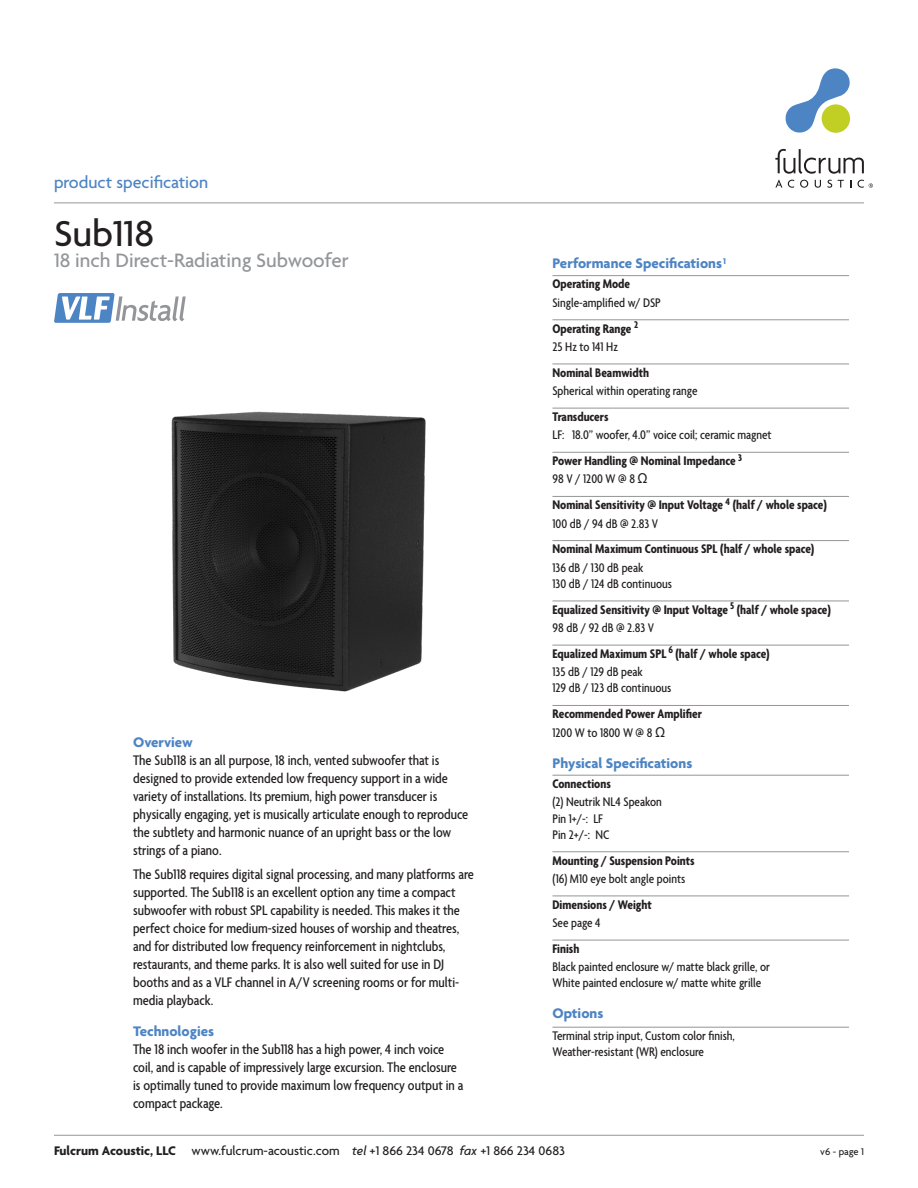
<style>
.page{position:relative;width:918px;height:1188px;background:#fff}
.page>*{position:absolute;margin:0;border:0;box-sizing:border-box;transform-origin:0 0}
.t1{font:500 39px "Agenda";color:#231f20}
.t2{font:500 21px "Agenda";color:#939598}
.t3{font:500 18px "Agenda";color:#4d84c4}
.body{font:500 condensed 15px/18px "Agenda";color:#231f20}
.blue_head{font:700 15px "Agenda";color:#4d84c4}
.data{font:500 condensed 13.5px/16.2px "Agenda";color:#231f20}
.data_head{font:700 condensed 13.5px "Agenda";color:#231f20}
.t4{font:500 13.5px "Agenda";color:#231f20}
.options_head{font:500 condensed 13.5px/16.2px "Agenda";color:#231f20}
.t5{font:500 10.5px "Agenda";letter-spacing:-.005em;color:#231f20}
.s1{font-family:"Arial";font-weight:400;font-stretch:normal}
.s2{font-weight:700}
.s3{font-style:italic}
</style>
<div class="page">
<svg style="left:785px;top:68px;width:65px;height:65px"></svg>
<svg style="left:775px;top:149px;width:89px;height:25px"></svg>
<svg style="left:775px;top:180px;width:7px;height:8px"></svg>
<svg style="left:788px;top:180px;width:6px;height:8px"></svg>
<svg style="left:800px;top:180px;width:8px;height:8px"></svg>
<svg style="left:815px;top:180px;width:6px;height:8px"></svg>
<svg style="left:827px;top:180px;width:5px;height:8px"></svg>
<svg style="left:838px;top:180px;width:6px;height:8px"></svg>
<svg style="left:858px;top:180px;width:15px;height:8px"></svg>
<hr style="left:54px;top:1135px;width:810px;height:1px;background:#939598">
<hr style="left:54px;top:202px;width:810px;height:1px;background:#939598">
<hr style="left:552px;top:275px;width:297px;height:1px;background:#939598">
<hr style="left:552px;top:319px;width:297px;height:1px;background:#939598">
<hr style="left:552px;top:364px;width:297px;height:1px;background:#939598">
<hr style="left:552px;top:408px;width:297px;height:1px;background:#939598">
<hr style="left:552px;top:452px;width:297px;height:1px;background:#939598">
<hr style="left:552px;top:496px;width:297px;height:1px;background:#939598">
<hr style="left:552px;top:540px;width:297px;height:1px;background:#939598">
<hr style="left:552px;top:601px;width:297px;height:1px;background:#939598">
<hr style="left:552px;top:645px;width:297px;height:1px;background:#939598">
<hr style="left:552px;top:705px;width:297px;height:1px;background:#939598">
<hr style="left:552px;top:775px;width:297px;height:1px;background:#939598">
<hr style="left:552px;top:851px;width:297px;height:1px;background:#939598">
<hr style="left:552px;top:896px;width:297px;height:1px;background:#939598">
<hr style="left:552px;top:940px;width:297px;height:1px;background:#939598">
<hr style="left:552px;top:1027px;width:297px;height:1px;background:#939598">
<img style="left:171px;top:411px;width:255px;height:281px">
<svg style="left:54px;top:293px;width:132px;height:30px"></svg>
<p class="t3" style="left:54px;top:172px;width:156px">product specification</p>
<p class="t1" style="left:54px;top:212px;width:102px">Sub118</p>
<p class="t2" style="left:54px;top:249px;width:296px">18 inch Direct-Radiating Subwoofer</p>
<p class="blue_head" style="left:133px;top:735px;width:61px">Overview</p>
<p class="body" style="left:133px;top:753px;width:337px">The Sub118 is an all purpose, 18 inch, vented subwoofer that is designed to provide extended low frequency support in a wide variety of installations. Its premium, high power transducer is physically engaging, yet is musically articulate enough to reproduce the subtlety and harmonic nuance of an upright bass or the low strings of a piano.</p>
<p class="body" style="left:133px;top:866px;width:342px">The Sub118 requires digital signal processing, and many platforms are supported. The Sub118 is an excellent option any time a compact subwoofer with robust SPL capability is needed. This makes it the perfect choice for medium-sized houses of worship and theatres, and for distributed low frequency reinforcement in nightclubs, restaurants, and theme parks. It is also well suited for use in DJ booths and as a VLF channel in A/V screening rooms or for multi&shy;media playback.</p>
<p class="blue_head" style="left:133px;top:1023px;width:82px">Technologies</p>
<p class="body" style="left:133px;top:1041px;width:332px">The 18 inch woofer in the Sub118 has a high power, 4 inch voice coil, and is capable of impressively large excursion. The enclosure is optimally tuned to provide maximum low frequency output in a compact package.</p>
<p class="blue_head" style="left:552px;top:255px;width:175px">Performance Specifications<sup>1</sup></p>
<p class="data_head" style="left:552px;top:277px;width:79px">Operating Mode</p>
<p class="data" style="left:552px;top:295px;width:110px">Single-amplified w/ DSP</p>
<p class="data_head" style="left:552px;top:321px;width:87px">Operating Range <sup>2</sup></p>
<p class="data" style="left:552px;top:339px;width:67px">25 Hz to 141 Hz</p>
<p class="data_head" style="left:552px;top:365px;width:98px">Nominal Beamwidth</p>
<p class="data" style="left:552px;top:384px;width:147px">Spherical within operating range</p>
<p class="data_head" style="left:552px;top:409px;width:58px">Transducers</p>
<p class="data" style="left:552px;top:428px;width:221px">LF: 18.0” woofer, 4.0” voice coil; ceramic magnet</p>
<p class="data_head" style="left:552px;top:453px;width:191px">Power Handling @ Nominal Impedance <sup>3</sup></p>
<p class="data" style="left:552px;top:472px;width:97px">98 V / 1200 W @ 8 <span class="s1">Ω</span></p>
<p class="data_head" style="left:552px;top:498px;width:276px">Nominal Sensitivity @ Input Voltage <sup>4</sup> (half / whole space)</p>
<p class="data" style="left:552px;top:516px;width:107px">100 dB / 94 dB @ 2.83 V</p>
<p class="data_head" style="left:552px;top:542px;width:263px">Nominal Maximum Continuous SPL (half / whole space)</p>
<p class="data" style="left:552px;top:560px;width:121px">136 dB / 130 dB peak<br>130 dB / 124 dB continuous</p>
<p class="data_head" style="left:552px;top:602px;width:280px">Equalized Sensitivity @ Input Voltage <sup>5</sup> (half / whole space)</p>
<p class="data" style="left:552px;top:621px;width:103px">98 dB / 92 dB @ 2.83 V</p>
<p class="data_head" style="left:552px;top:646px;width:219px">Equalized Maximum SPL <sup>6</sup> (half / whole space)</p>
<p class="data" style="left:552px;top:665px;width:121px">135 dB / 129 dB peak<br>129 dB / 123 dB continuous</p>
<p class="data_head" style="left:552px;top:707px;width:151px">Recommended Power Amplifier</p>
<p class="data" style="left:552px;top:725px;width:114px">1200 W to 1800 W @ 8 <span class="s1">Ω</span></p>
<p class="blue_head" style="left:552px;top:755px;width:141px">Physical Specifications</p>
<p class="data_head" style="left:552px;top:776px;width:60px">Connections</p>
<p class="data" style="left:552px;top:795px;width:111px">(2) Neutrik NL4 Speakon<br>Pin 1+/-: LF<br>Pin 2+/-: NC</p>
<p class="data_head" style="left:552px;top:853px;width:144px">Mounting / Suspension Points</p>
<p class="data" style="left:552px;top:871px;width:134px">(16) M10 eye bolt angle points</p>
<p class="data_head" style="left:552px;top:897px;width:101px">Dimensions / Weight</p>
<p class="data" style="left:552px;top:915px;width:50px">See page 4</p>
<p class="data_head" style="left:552px;top:941px;width:28px">Finish</p>
<p class="data" style="left:552px;top:960px;width:219px">Black painted enclosure w/ matte black grille, or<br>White painted enclosure w/ matte white grille</p>
<p class="blue_head" style="left:552px;top:1006px;width:52px">Options</p>
<p class="options_head" style="left:552px;top:1028px;width:184px">Terminal strip input, Custom color finish,<br>Weather-resistant (WR) enclosure</p>
<p class="t4" style="left:54px;top:1143px;width:512px"><span class="s2">Fulcrum Acoustic, LLC</span> www.fulcrum-acoustic.com <span class="s3">tel</span> +1 866 234 0678 <span class="s3">fax</span> +1 866 234 0683</p>
<p class="t5" style="left:820px;top:1146px;width:45px">v6 - page 1</p>
</div>
